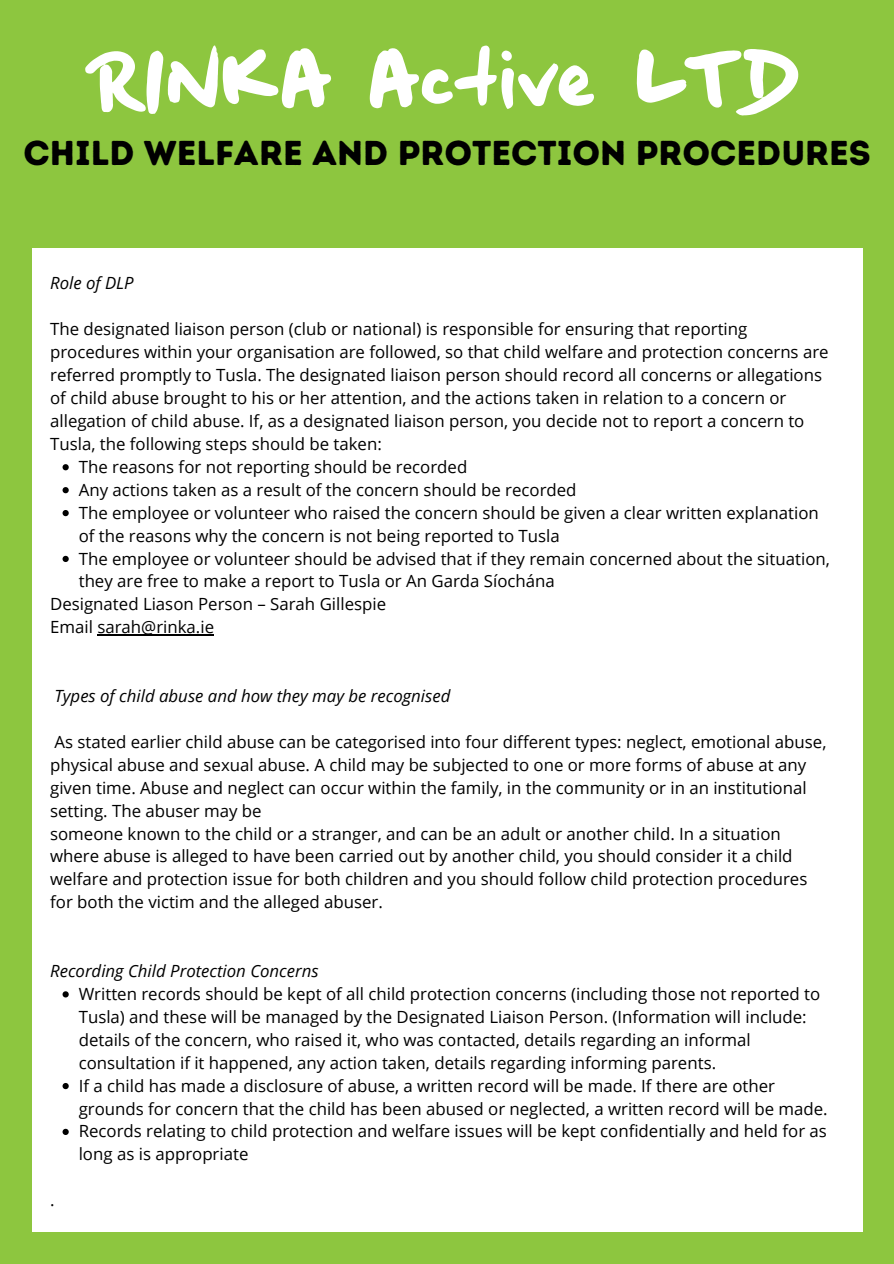
<style>
.page{position:relative;width:894px;height:1264px;background:#fff}
.page>*{position:absolute;margin:0;border:0;box-sizing:border-box;transform-origin:0 0}
.t1{font:90.6px "Boxing Wizards";color:#fff}
.t2{font:34.5px "Intro Rust Base";color:#000}
.t3{font:16.8px/23px "Open Sans";color:#000}
.t4{font:italic 16.8px "Open Sans";color:#000}
</style>
<div class="page">
<div style="left:0;top:0;width:893px;height:1263px;background:#8dc63f"></div>
<div style="left:32px;top:248px;width:830px;height:983px;background:#fff"></div>
<svg style="left:62px;top:464px;width:7px;height:6px"></svg>
<svg style="left:62px;top:487px;width:7px;height:6px"></svg>
<svg style="left:62px;top:510px;width:7px;height:6px"></svg>
<svg style="left:62px;top:556px;width:7px;height:6px"></svg>
<svg style="left:62px;top:991px;width:7px;height:6px"></svg>
<svg style="left:62px;top:1083px;width:7px;height:6px"></svg>
<svg style="left:62px;top:1128px;width:7px;height:6px"></svg>
<hr style="left:97px;top:634px;width:117px;height:1px;background:#000">
<p class="t1" style="left:91px;top:20px;width:709px">RINKA Active LTD</p>
<p class="t2" style="left:23px;top:132px;width:848px">CHILD WELFARE AND PROTECTION PROCEDURES</p>
<p class="t4" style="left:50px;top:271px;width:85px">Role of DLP</p>
<p class="t3" style="left:50px;top:317px;width:779px">The designated liaison person (club or national) is responsible for ensuring that reporting procedures within your organisation are followed, so that child welfare and protection concerns are referred promptly to Tusla. The designated liaison person should record all concerns or allegations of child abuse brought to his or her attention, and the actions taken in relation to a concern or allegation of child abuse. If, as a designated liaison person, you decide not to report a concern to Tusla, the following steps should be taken:</p>
<p class="t3" style="left:79px;top:455px;width:390px">The reasons for not reporting should be recorded</p>
<p class="t3" style="left:79px;top:478px;width:499px">Any actions taken as a result of the concern should be recorded</p>
<p class="t3" style="left:79px;top:500px;width:741px">The employee or volunteer who raised the concern should be given a clear written explanation of the reasons why the concern is not being reported to Tusla</p>
<p class="t3" style="left:79px;top:546px;width:752px">The employee or volunteer should be advised that if they remain concerned about the situation, they are free to make a report to Tusla or An Garda Síochána</p>
<p class="t3" style="left:50px;top:592px;width:337px">Designated Liason Person – Sarah Gillespie</p>
<p class="t3" style="left:50px;top:615px;width:165px">Email sarah@rinka.ie</p>
<p class="t4" style="left:54px;top:684px;width:397px">Types of child abuse and how they may be recognised</p>
<p class="t3" style="left:50px;top:729px;width:777px">As stated earlier child abuse can be categorised into four different types: neglect, emotional abuse, physical abuse and sexual abuse. A child may be subjected to one or more forms of abuse at any given time. Abuse and neglect can occur within the family, in the community or in an institutional setting. The abuser may be</p>
<p class="t3" style="left:50px;top:821px;width:758px">someone known to the child or a stranger, and can be an adult or another child. In a situation where abuse is alleged to have been carried out by another child, you should consider it a child welfare and protection issue for both children and you should follow child protection procedures for both the victim and the alleged abuser.</p>
<p class="t4" style="left:50px;top:959px;width:270px">Recording Child Protection Concerns</p>
<p class="t3" style="left:50px;top:1188px;width:6px">.</p>
<p class="t3" style="left:79px;top:981px;width:743px">Written records should be kept of all child protection concerns (including those not reported to Tusla) and these will be managed by the Designated Liaison Person. (Information will include: details of the concern, who raised it, who was contacted, details regarding an informal consultation if it happened, any action taken, details regarding informing parents.</p>
<p class="t3" style="left:79px;top:1073px;width:750px">If a child has made a disclosure of abuse, a written record will be made. If there are other grounds for concern that the child has been abused or neglected, a written record will be made.</p>
<p class="t3" style="left:79px;top:1119px;width:749px">Records relating to child protection and welfare issues will be kept confidentially and held for as long as is appropriate</p>
</div>
